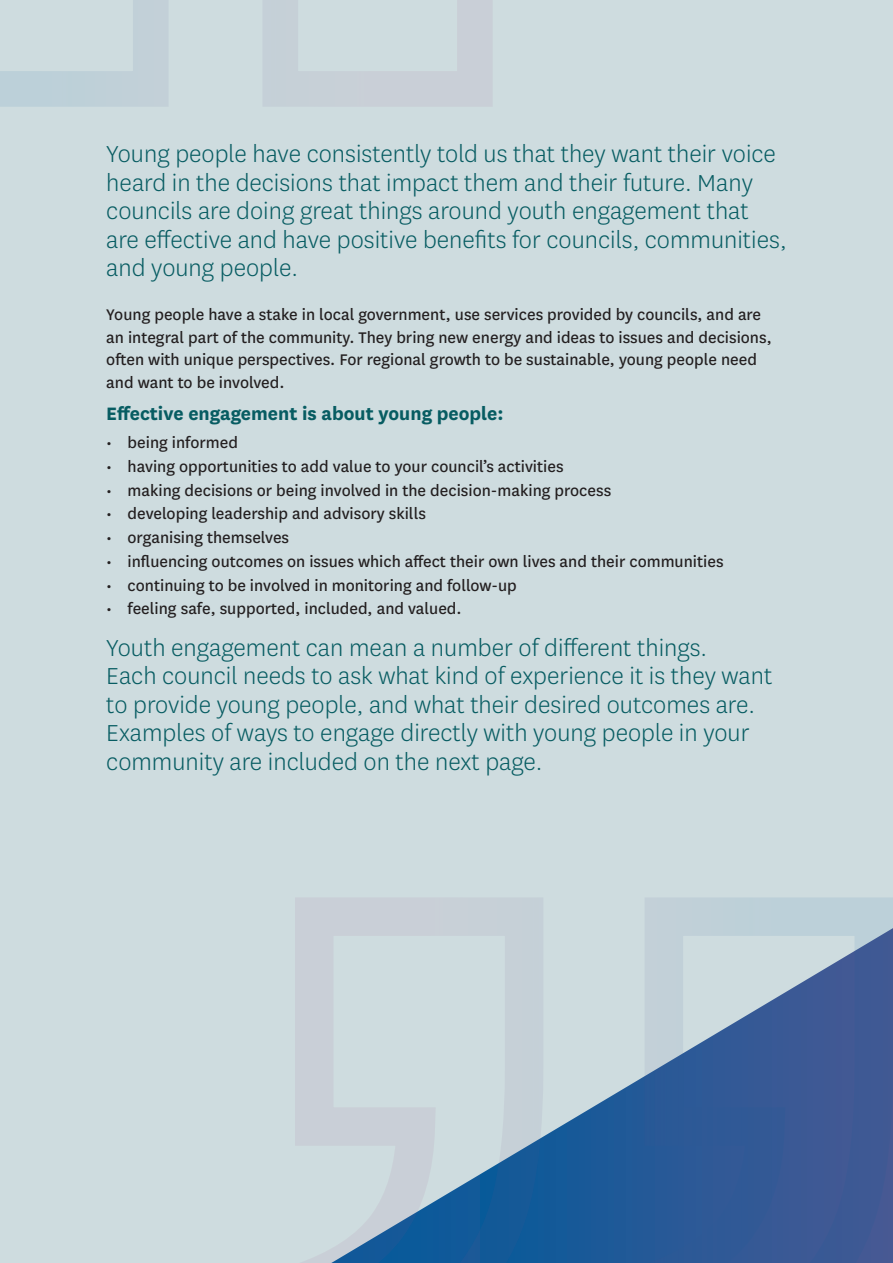
<style>
.page{position:relative;width:893px;height:1263px;background:#cedcdf}
.page>*{position:absolute;margin:0;border:0;box-sizing:border-box;transform-origin:0 0}
.Intro_text{font:300 27px/28.5px "National";color:#075c62}
.Heading_4{font:700 21px "National";color:#075c62}
.Body{font:18px/22.5px "National";color:#231f20}
</style>
<div class="page">
<svg style="left:545px;top:1092px;width:73px;height:171px;background:#2f69a1"></svg>
<svg style="left:618px;top:898px;width:275px;height:365px"></svg>
<svg style="left:0;top:0;width:168px;height:107px"></svg>
<svg style="left:295px;top:898px;width:250px;height:365px"></svg>
<svg style="left:263px;top:0;width:229px;height:106px"></svg>
<p class="Intro_text" style="left:106px;top:139px;width:682px">Young people have consistently told us that they want their voice heard in the decisions that impact them and their future. Many councils are doing great things around youth engagement that are effective and have positive benefits for councils, communities, and young people.</p>
<p class="Body" style="left:106px;top:302px;width:667px">Young people have a stake in local government, use services provided by councils, and are an integral part of the community. They bring new energy and ideas to issues and decisions, often with unique perspectives. For regional growth to be sustainable, young people need and want to be involved.</p>
<p class="Heading_4" style="left:106px;top:399px;width:399px">Effective engagement is about young people:</p>
<p class="Body" style="left:106px;top:430px;width:133px">• being informed</p>
<p class="Body" style="left:106px;top:454px;width:459px">• having opportunities to add value to your council’s activities</p>
<p class="Body" style="left:106px;top:478px;width:506px">• making decisions or being involved in the decision-making process</p>
<p class="Body" style="left:106px;top:502px;width:321px">• developing leadership and advisory skills</p>
<p class="Body" style="left:106px;top:525px;width:184px">• organising themselves</p>
<p class="Body" style="left:106px;top:549px;width:619px">• influencing outcomes on issues which affect their own lives and their communities</p>
<p class="Body" style="left:106px;top:573px;width:412px">• continuing to be involved in monitoring and follow-up</p>
<p class="Body" style="left:106px;top:597px;width:357px">• feeling safe, supported, included, and valued.</p>
<p class="Intro_text" style="left:106px;top:632px;width:668px">Youth engagement can mean a number of different things.<br>Each council needs to ask what kind of experience it is they want to provide young people, and what their desired outcomes are.<br>Examples of ways to engage directly with young people in your community are included on the next page.</p>
</div>
